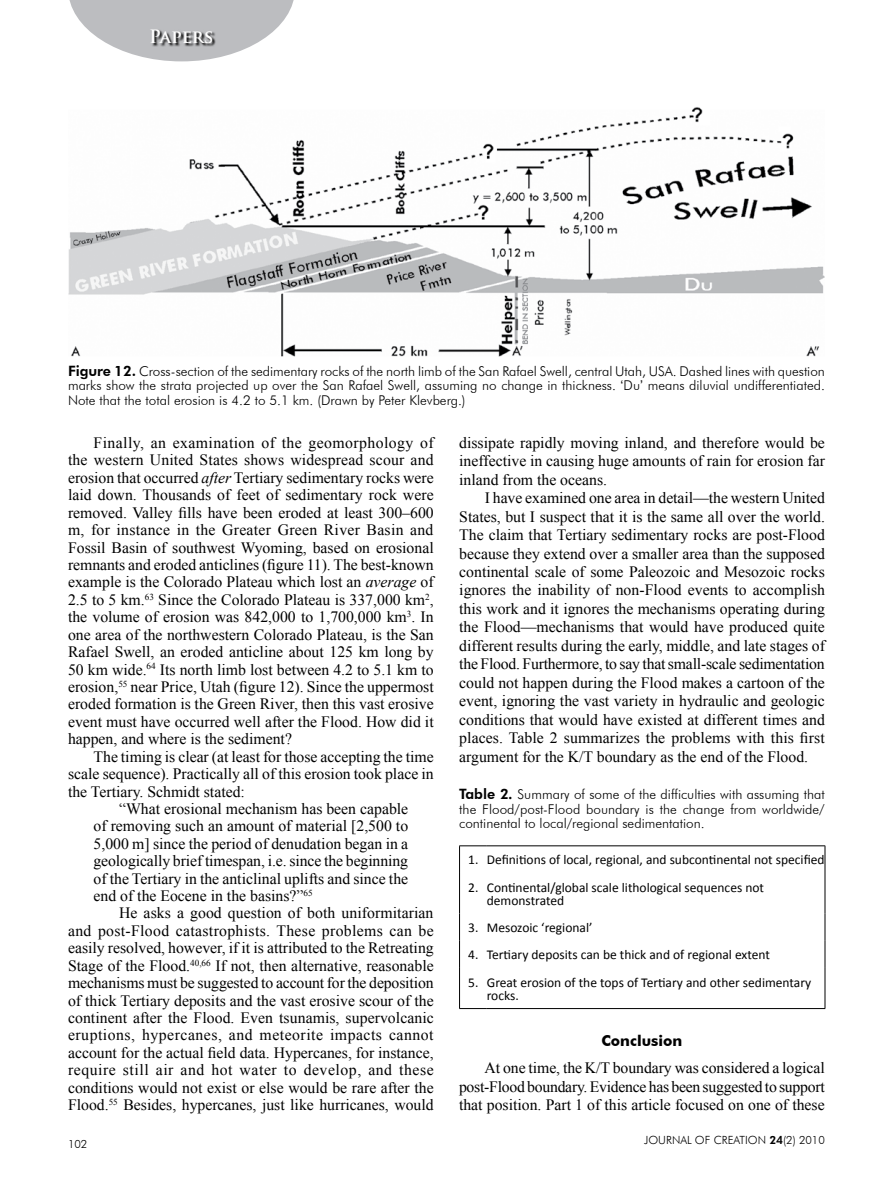
<style>
.page{position:relative;width:893px;height:1191px;background:#fff}
.page>*{position:absolute;margin:0;border:0;box-sizing:border-box;transform-origin:0 0}
.t1{font:700 18px "Trajan Pro";letter-spacing:-.015em;color:#fff}
.t2{font:15.75px/17.4px "Times New Roman";color:#000;text-align:justify}
.t3{font:15.75px "Times New Roman";letter-spacing:.02em;color:#000}
.t4{font:15.75px "Times New Roman";letter-spacing:.03em;color:#000}
.t5{font:15.75px "Times New Roman";letter-spacing:.035em;color:#000}
.t6{font:700 15px "Futura BT";color:#000}
.t7{font:300 13.5px/14.7px "Futura BT";color:#000;text-align:justify}
.t8{font:13.5px/13.5px "Calibri";color:#000}
.t9{font:300 11.25px "Futura BT";color:#000}
.s1{font-weight:800;font-size:14.25px}
.s2{font-family:"Arial";font-weight:400}
.s3{font-style:italic}
.s4{font-weight:800;font-style:italic;font-size:14.25px}
.s5{font-weight:800}
</style>
<div class="page">
<svg style="left:69px;top:0;width:225px;height:61px"></svg>
<svg style="left:151px;top:29px;width:65px;height:18px"></svg>
<img style="left:68px;top:107px;width:757px;height:250px">
<svg style="left:459px;top:845px;width:28px;height:28px"></svg>
<hr style="left:487px;top:845px;width:338px;height:1px;background:#000">
<svg style="left:825px;top:846px;width:1px;height:27px"></svg>
<hr style="left:459px;top:873px;width:1px;height:40px;background:#000">
<hr style="left:825px;top:873px;width:1px;height:40px;background:#000">
<svg style="left:459px;top:913px;width:1px;height:55px"></svg>
<svg style="left:825px;top:913px;width:1px;height:55px"></svg>
<hr style="left:459px;top:968px;width:1px;height:40px;background:#000">
<hr style="left:825px;top:968px;width:1px;height:40px;background:#000">
<svg style="left:459px;top:1008px;width:28px;height:1px"></svg>
<hr style="left:487px;top:1008px;width:338px;height:1px;background:#000">
<p class="t1" style="left:149px;top:25px;width:66px">Papers</p>
<p class="t7" style="left:68px;top:363px;width:758px"><span class="s1">Figure 12.</span> Cross-section of the sedimentary rocks of the north limb of the San Rafael Swell, central Utah, USA. Dashed lines with question marks show the strata projected up over the San Rafael Swell, assuming no change in thickness. <span class="s2">‘</span>Du<span class="s2">’</span> means diluvial undifferentiated.<br>Note that the total erosion is 4.2 to 5.1 km. (Drawn by Peter Klevberg.)</p>
<p class="t2" style="left:68px;top:434px;width:367px;text-indent:26px">Finally, an examination of the geomorphology of the western United States shows widespread scour and erosion that occurred <span class="s3">after</span> Tertiary sedimentary rocks were laid down. Thousands of feet of sedimentary rock were removed. Valley fills have been eroded at least 300–600 m, for instance in the Greater Green River Basin and Fossil Basin of southwest Wyoming, based on erosional remnants and eroded anticlines (figure 11). The best-known example is the Colorado Plateau which lost an <span class="s3">average</span> of 2.5 to 5 km.<sup>63</sup> Since the Colorado Plateau is 337,000 km<sup>2</sup>, the volume of erosion was 842,000 to 1,700,000 km<sup>3</sup>. In one area of the northwestern Colorado Plateau, is the San Rafael Swell, an eroded anticline about 125 km long by 50 km wide.<sup>64</sup> Its north limb lost between 4.2 to 5.1 km to erosion,<sup>55</sup> near Price, Utah (figure 12). Since the uppermost eroded formation is the Green River, then this vast erosive event must have occurred well after the Flood. How did it happen, and where is the sediment?</p>
<p class="t2" style="left:94px;top:747px;width:342px">The timing is clear (at least for those accepting the time</p>
<p class="t2" style="left:68px;top:765px;width:367px">scale sequence). Practically all of this erosion took place in</p>
<p class="t2" style="left:68px;top:782px;width:178px">the Tertiary. Schmidt stated:</p>
<p class="t2" style="left:119px;top:799px;width:291px">“What erosional mechanism has been capable</p>
<p class="t2" style="left:94px;top:817px;width:316px">of removing such an amount of material [2,500 to</p>
<p class="t2" style="left:94px;top:834px;width:316px">5,000 m] since the period of denudation began in a</p>
<p class="t2" style="left:94px;top:852px;width:316px">geologically brief timespan, i.e. since the beginning</p>
<p class="t2" style="left:94px;top:869px;width:316px">of the Tertiary in the anticlinal uplifts and since the</p>
<p class="t2" style="left:94px;top:887px;width:221px">end of the Eocene in the basins?”<sup>65</sup></p>
<p class="t2" style="left:119px;top:904px;width:316px">He asks a good question of both uniformitarian</p>
<p class="t3" style="left:68px;top:920px;width:367px">and post-Flood catastrophists. These problems can be</p>
<p class="t2" style="left:68px;top:939px;width:367px">easily resolved, however, if it is attributed to the Retreating</p>
<p class="t2" style="left:68px;top:956px;width:367px">Stage of the Flood.<sup>40,66</sup> If not, then alternative, reasonable</p>
<p class="t2" style="left:68px;top:974px;width:367px">mechanisms must be suggested to account for the deposition</p>
<p class="t2" style="left:68px;top:991px;width:367px">of thick Tertiary deposits and the vast erosive scour of the</p>
<p class="t2" style="left:68px;top:1008px;width:367px">continent after the Flood. Even tsunamis, supervolcanic</p>
<p class="t4" style="left:68px;top:1024px;width:367px">eruptions, hypercanes, and meteorite impacts cannot</p>
<p class="t2" style="left:68px;top:1043px;width:367px">account for the actual field data. Hypercanes, for instance,</p>
<p class="t5" style="left:68px;top:1059px;width:367px">require still air and hot water to develop, and these</p>
<p class="t2" style="left:68px;top:1078px;width:367px">conditions would not exist or else would be rare after the</p>
<p class="t2" style="left:68px;top:1096px;width:367px">Flood.<sup>55</sup> Besides, hypercanes, just like hurricanes, would</p>
<p class="t2" style="left:459px;top:433px;width:367px;line-height:18.5px">dissipate rapidly moving inland, and therefore would be ineffective in causing huge amounts of rain for erosion far inland from the oceans.</p>
<p class="t2" style="left:459px;top:488px;width:367px;line-height:18.5px;text-indent:26px">I have examined one area in detail—the western United States, but I suspect that it is the same all over the world.<br>The claim that Tertiary sedimentary rocks are post-Flood because they extend over a smaller area than the supposed continental scale of some Paleozoic and Mesozoic rocks ignores the inability of non-Flood events to accomplish this work and it ignores the mechanisms operating during the Flood—mechanisms that would have produced quite different results during the early, middle, and late stages of the Flood. Furthermore, to say that small-scale sedimentation could not happen during the Flood makes a cartoon of the event, ignoring the vast variety in hydraulic and geologic conditions that would have existed at different times and places. Table 2 summarizes the problems with this first argument for the K/T boundary as the end of the Flood.</p>
<p class="t7" style="left:459px;top:786px;width:367px"><span class="s1">Table 2</span><span class="s4">.</span> Summary of some of the difficulties with assuming that the Flood/post-Flood boundary is the change from worldwide/ continental to local/regional sedimentation.</p>
<p class="t8" style="left:468px;top:852px;width:358px">1. Definitions of local, regional, and subcontinental not specified</p>
<p class="t8" style="left:487px;top:879px;width:279px;text-indent:-19px">2. Continental/global scale lithological sequences not demonstrated</p>
<p class="t8" style="left:468px;top:920px;width:126px">3. Mesozoic ‘regional’</p>
<p class="t8" style="left:468px;top:947px;width:303px">4. Tertiary deposits can be thick and of regional extent</p>
<p class="t8" style="left:487px;top:974px;width:326px;text-indent:-19px">5. Great erosion of the tops of Tertiary and other sedimentary rocks.</p>
<p class="t6" style="left:601px;top:1031px;width:82px">Conclusion</p>
<p class="t2" style="left:459px;top:1058px;width:367px;line-height:18.6px;text-indent:26px">At one time, the K/T boundary was considered a logical post-Flood boundary. Evidence has been suggested to support that position. Part 1 of this article focused on one of these</p>
<p class="t9" style="left:68px;top:1136px;width:21px">102</p>
<p class="t9" style="left:644px;top:1133px;width:182px">JOURNAL OF CREATION <span class="s5">24</span>(2) 2010</p>
</div>
